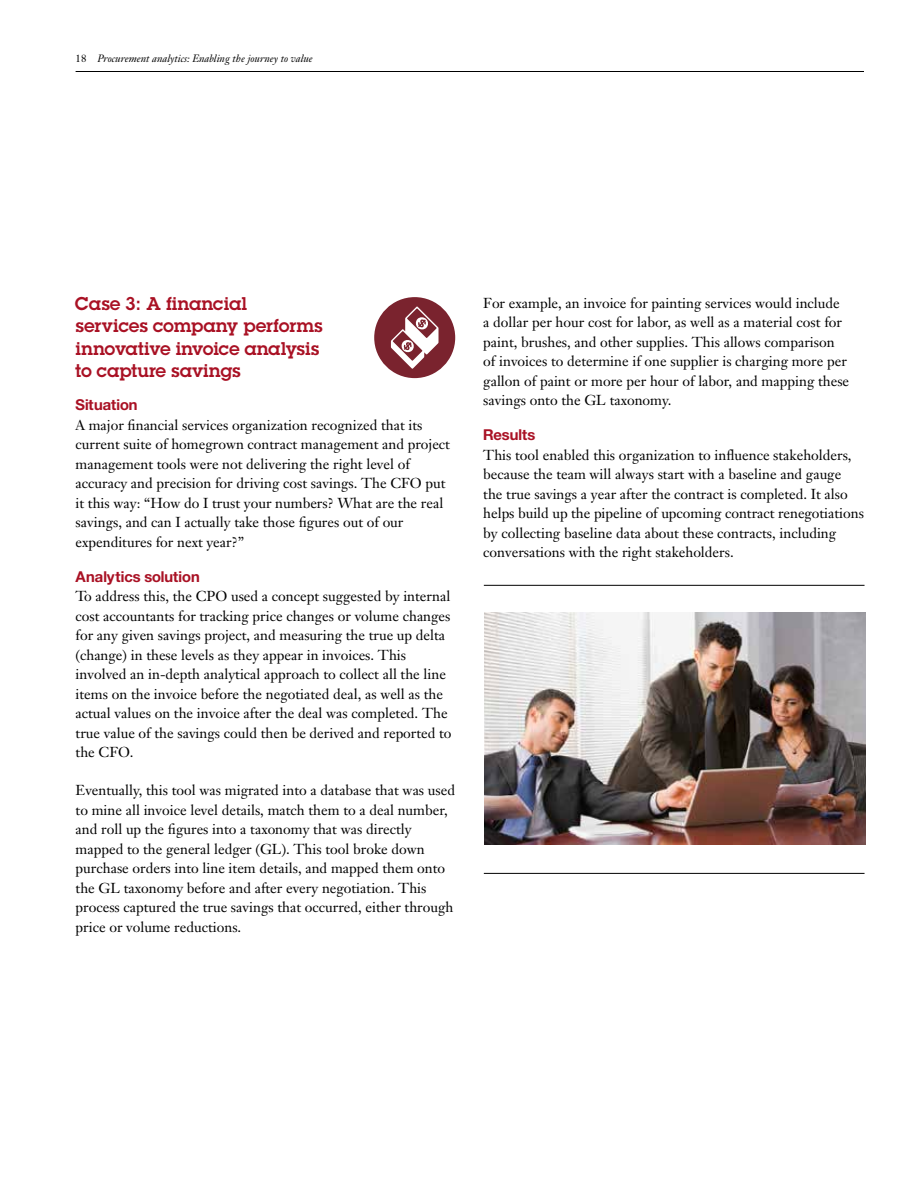
<style>
.page{position:relative;width:918px;height:1188px;background:#fff}
.page>*{position:absolute;margin:0;border:0;box-sizing:border-box;transform-origin:0 0}
.t1{font:18px/22.5px "Lubalin Demifor IBM";color:#a91124}
.t2{font:15px "Helv Neue Boldfor IBM";color:#a91124}
.t3{font:14.25px/19.5px "Janson Text LT Pro";color:#000}
.t4{font:italic 10.5px "Janson Text LT Pro";color:#000}
.s1{font-style:normal}
</style>
<div class="page">
<hr style="left:76px;top:71px;width:788px;height:1px;background:#000">
<div style="left:374px;top:297px;width:81px;height:81px;background:#7a232e;border-radius:50%"></div>
<svg style="left:391px;top:307px;width:48px;height:62px"></svg>
<img style="left:484px;top:613px;width:381px;height:232px">
<hr style="left:484px;top:585px;width:381px;height:1px;background:#000">
<hr style="left:484px;top:873px;width:381px;height:1px;background:#000">
<p class="t4" style="left:76px;top:52px;width:239px"><span class="s1">18</span> Procurement analytics: Enabling the journey to value</p>
<p class="t1" style="left:76px;top:292px;width:249px">Case 3: A financial services company performs innovative invoice analysis to capture savings</p>
<p class="t2" style="left:76px;top:396px;width:63px">Situation</p>
<p class="t3" style="left:76px;top:415px;width:376px">A major financial services organization recognized that its current suite of homegrown contract management and project management tools were not delivering the right level of accuracy and precision for driving cost savings. The CFO put it this way: “How do I trust your numbers? What are the real savings, and can I actually take those figures out of our expenditures for next year?”</p>
<p class="t2" style="left:76px;top:567px;width:126px">Analytics solution</p>
<p class="t3" style="left:76px;top:587px;width:378px">To address this, the CPO used a concept suggested by internal cost accountants for tracking price changes or volume changes for any given savings project, and measuring the true up delta (change) in these levels as they appear in invoices. This involved an in-depth analytical approach to collect all the line items on the invoice before the negotiated deal, as well as the actual values on the invoice after the deal was completed. The true value of the savings could then be derived and reported to the CFO.</p>
<p class="t3" style="left:76px;top:780px;width:381px">Eventually, this tool was migrated into a database that was used to mine all invoice level details, match them to a deal number, and roll up the figures into a taxonomy that was directly mapped to the general ledger (GL). This tool broke down purchase orders into line item details, and mapped them onto the GL taxonomy before and after every negotiation. This process captured the true savings that occurred, either through price or volume reductions.</p>
<p class="t3" style="left:483px;top:293px;width:367px">For example, an invoice for painting services would include a dollar per hour cost for labor, as well as a material cost for paint, brushes, and other supplies. This allows comparison of invoices to determine if one supplier is charging more per gallon of paint or more per hour of labor, and mapping these savings onto the GL taxonomy.</p>
<p class="t2" style="left:483px;top:425px;width:53px">Results</p>
<p class="t3" style="left:483px;top:445px;width:382px">This tool enabled this organization to influence stakeholders, because the team will always start with a baseline and gauge the true savings a year after the contract is completed. It also helps build up the pipeline of upcoming contract renegotiations by collecting baseline data about these contracts, including conversations with the right stakeholders.</p>
</div>
